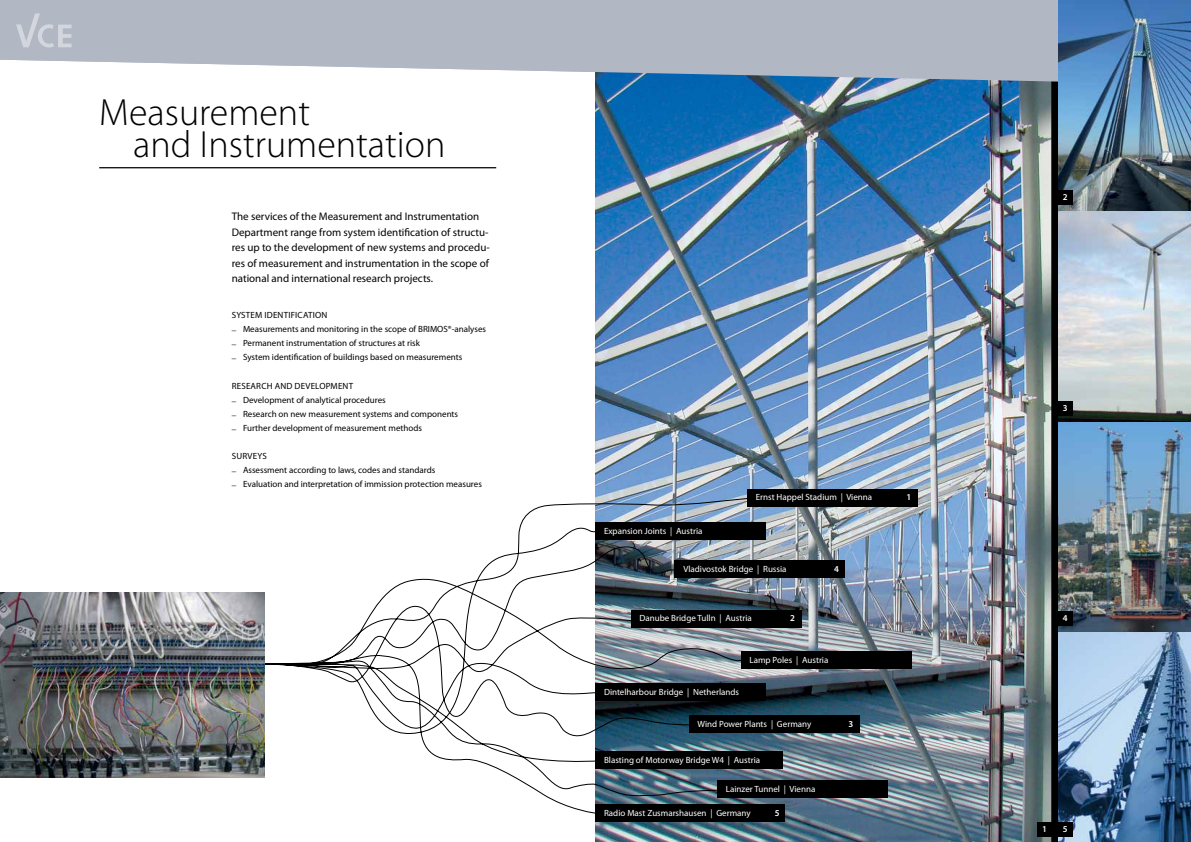
<style>
.page{position:relative;width:1191px;height:842px;background:#fff}
.page>*{position:absolute;margin:0;border:0;box-sizing:border-box;transform-origin:0 0}
.t1{font:300 38px/32px "Myriad Pro";color:#000}
.t2{font:11px/15.5px "Myriad Pro";color:#000}
.t3{font:9px/14px "Myriad Pro";color:#000}
.t4{font:9px "Myriad Pro";color:#fff}
.t5{font:600 9px "Myriad Pro";color:#fff}
</style>
<div class="page">
<svg style="left:206px;top:503px;width:389px;height:311px"></svg>
<img style="left:595px;top:84px;width:456px;height:758px">
<div style="left:1051px;top:0;width:10px;height:842px;background:#000"></div>
<img style="left:595px;top:497px;width:160px;height:308px">
<hr style="left:99px;top:167px;width:397px;height:1px;background:#000">
<img style="left:0;top:593px;width:265px;height:184px">
<div style="left:747px;top:489px;width:170px;height:17px;background:#000"></div>
<div style="left:595px;top:522px;width:170px;height:18px;background:#000"></div>
<div style="left:675px;top:561px;width:170px;height:17px;background:#000"></div>
<div style="left:631px;top:610px;width:170px;height:17px;background:#000"></div>
<div style="left:741px;top:652px;width:170px;height:17px;background:#000"></div>
<div style="left:689px;top:716px;width:170px;height:17px;background:#000"></div>
<div style="left:595px;top:752px;width:187px;height:17px;background:#000"></div>
<div style="left:717px;top:780px;width:170px;height:17px;background:#000"></div>
<div style="left:595px;top:805px;width:190px;height:17px;background:#000"></div>
<div style="left:595px;top:684px;width:170px;height:17px;background:#000"></div>
<img style="left:1058px;top:84px;width:133px;height:758px">
<svg style="left:0;top:0;width:1191px;height:84px;background:#a9b5c6"></svg>
<svg style="left:16px;top:13px;width:56px;height:34px;background:#bbc0ca"></svg>
<div style="left:1058px;top:190px;width:14px;height:14px;background:#000"></div>
<div style="left:1037px;top:822px;width:14px;height:14px;background:#000"></div>
<div style="left:1058px;top:401px;width:14px;height:14px;background:#000"></div>
<div style="left:1058px;top:612px;width:14px;height:14px;background:#000"></div>
<div style="left:1058px;top:822px;width:14px;height:14px;background:#000"></div>
<h1 class="t1" style="left:133px;top:96px;width:314px;text-indent:-34px">Measurement<br>and Instrumentation</h1>
<p class="t2" style="left:232px;top:208px;width:260px">The services of the Measurement and Instrumentation Department range from system identification of structu&shy;res up to the development of new systems and procedu&shy;res of measurement and instrumentation in the scope of national and international research projects.</p>
<p class="t3" style="left:232px;top:308px;width:11px">System</p>
<p class="t3" style="left:264px;top:308px;width:5px">identifi</p>
<p class="t3" style="left:232px;top:308px;width:256px;text-indent:66px">Cation<br>_ Measurements and monitoring in the scope of BRIMOS®-analyses _ Permanent instrumentation of structures at risk<br>_ System identification of buildings based on measurements</p>
<p class="t3" style="left:232px;top:378px;width:11px">Research</p>
<p class="t3" style="left:275px;top:378px;width:7px">and</p>
<p class="t3" style="left:232px;top:378px;width:228px;text-indent:63px">development<br>_ Development of analytical procedures<br>_ Research on new measurement systems and components _ Further development of measurement methods</p>
<p class="t3" style="left:232px;top:448px;width:252px">SURVEYS<br>_ Assessment according to laws, codes and standards<br>_ Evaluation and interpretation of immission protection measures</p>
<p class="t4" style="left:755px;top:492px;width:118px">Ernst Happel Stadium | Vienna</p>
<p class="t4" style="left:604px;top:525px;width:100px">Expansion Joints | Austria</p>
<p class="t4" style="left:683px;top:563px;width:105px">Vladivostok Bridge | Russia</p>
<p class="t5" style="left:834px;top:563px;width:6px">4</p>
<p class="t4" style="left:639px;top:613px;width:114px">Danube Bridge Tulln | Austria</p>
<p class="t4" style="left:749px;top:654px;width:80px">Lamp Poles | Austria</p>
<p class="t5" style="left:790px;top:613px;width:6px">2</p>
<p class="t4" style="left:604px;top:686px;width:137px">Dintelharbour Bridge | Netherlands</p>
<p class="t4" style="left:697px;top:718px;width:115px">Wind Power Plants | Germany</p>
<p class="t4" style="left:604px;top:754px;width:158px">Blasting of Motorway Bridge W4 | Austria</p>
<p class="t4" style="left:726px;top:783px;width:91px">Lainzer Tunnel | Vienna</p>
<p class="t4" style="left:604px;top:807px;width:148px">Radio Mast Zusmarshausen | Germany</p>
<p class="t5" style="left:774px;top:807px;width:6px">5</p>
<p class="t5" style="left:848px;top:718px;width:6px">3</p>
<p class="t5" style="left:906px;top:492px;width:6px">1</p>
<p class="t5" style="left:1062px;top:191px;width:6px">2</p>
<p class="t5" style="left:1062px;top:402px;width:6px">3</p>
<p class="t5" style="left:1062px;top:613px;width:6px">4</p>
<p class="t5" style="left:1042px;top:823px;width:6px">1</p>
<p class="t5" style="left:1062px;top:823px;width:6px">5</p>
</div>
